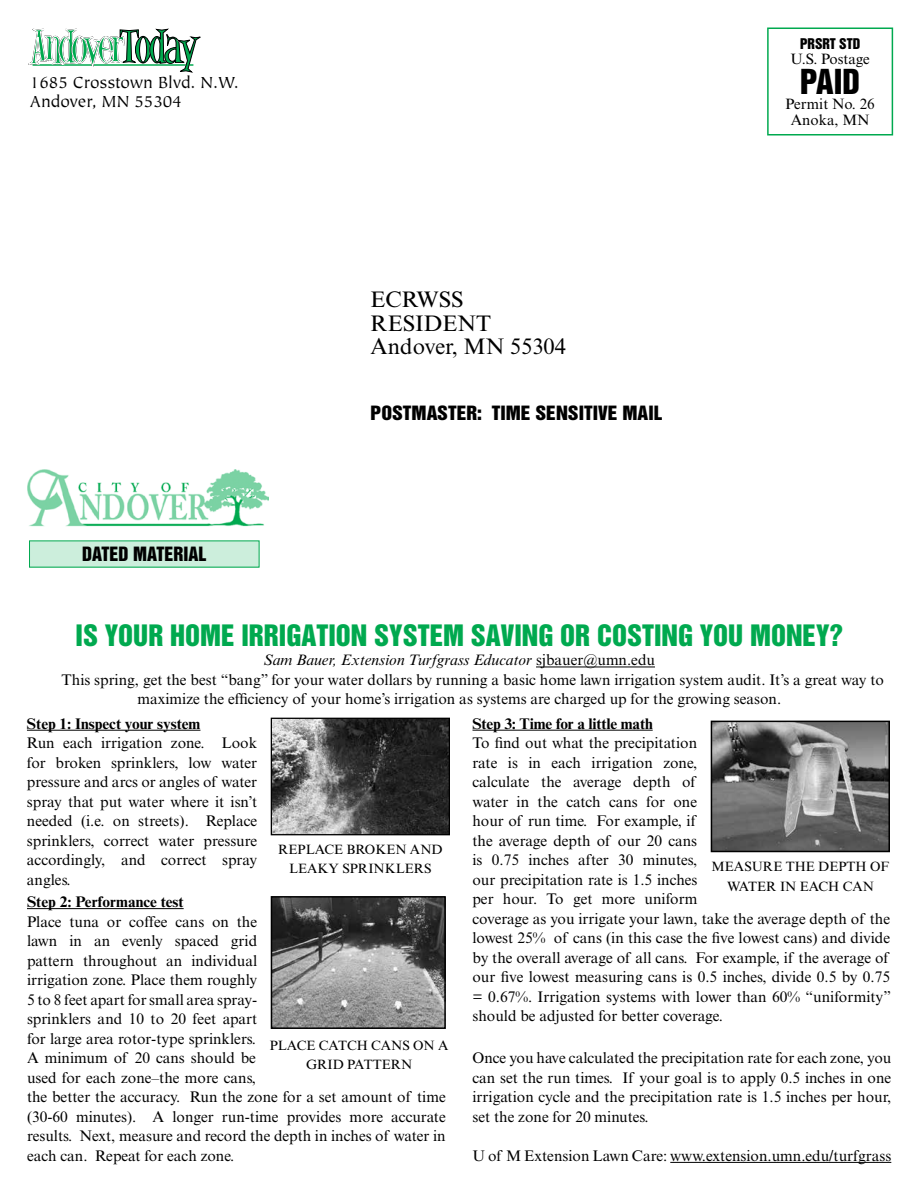
<style>
.page{position:relative;width:918px;height:1188px;background:#fff}
.page>*{position:absolute;margin:0;border:0;box-sizing:border-box;transform-origin:0 0}
.t1{font:31.5px "Helvetica Inserat LT Std";color:#000}
.t2{font:27px "Helvetica Inserat LT Std";color:#00a94f}
.t3{font:22.5px/23.7px "Times New Roman MT Std";color:#000}
.t4{font:18px/19.5px "Tiepolo Std";color:#000}
.t5{font:18px "Helvetica Inserat LT Std";color:#000;scale:1.08 1}
.t6{font:18px "Helvetica Inserat LT Std";color:#000}
.t7{font:15.3px/19.5px "Times New Roman MT Std";color:#000;text-align:justify}
.t8{font:700 15.3px "Times New Roman MT Std";color:#000}
.t9{font:italic 15.3px "Times New Roman MT Std";color:#000}
.t10{font:15px/15.8px "Times New Roman MT Std";color:#000;text-align:center}
.t11{font:13.5px "Times New Roman MT Std";color:#000}
.t12{font:13.5px "Helvetica Inserat LT Std";color:#000}
.s1{font-style:normal}
</style>
<div class="page">
<hr style="left:27px;top:730px;width:173px;height:1px;background:#000">
<div style="left:30px;top:541px;width:229px;height:26px;background:#cceedc"></div>
<div style="left:767px;top:28px;width:126px;height:108px;border:2px solid #00a94f"></div>
<img style="left:27px;top:470px;width:242px;height:57px">
<svg style="left:28px;top:29px;width:173px;height:44px"></svg>
<hr style="left:670px;top:1162px;width:221px;height:1px;background:#000">
<hr style="left:536px;top:667px;width:119px;height:1px;background:#000">
<img style="left:273px;top:720px;width:175px;height:113px">
<div style="left:271px;top:718px;width:179px;height:117px;border:1px solid #000"></div>
<hr style="left:27px;top:908px;width:157px;height:1px;background:#000">
<img style="left:274px;top:899px;width:169px;height:127px">
<div style="left:271px;top:896px;width:175px;height:133px;border:2px solid #000"></div>
<hr style="left:472px;top:730px;width:181px;height:1px;background:#000">
<img style="left:714px;top:724px;width:173px;height:125px">
<div style="left:711px;top:721px;width:179px;height:131px;border:2px solid #000"></div>
<p class="t4" style="left:30px;top:73px;width:210px">1685 Crosstown Blvd. N.W.<br>Andover, MN 55304</p>
<p class="t6" style="left:82px;top:543px;width:125px">DATED MATERIAL</p>
<h3 class="t3" style="left:371px;top:288px;width:197px">ECRWSS<br>RESIDENT<br>Andover, MN 55304</h3>
<p class="t5" style="left:371px;top:403px;width:123px">POSTMASTER: TIME</p>
<p class="t5" style="left:536px;top:403px;width:119px">SENSITIVE MAIL</p>
<p class="t12" style="left:800px;top:35px;width:9px">PRSRT</p>
<p class="t12" style="left:839px;top:35px;width:8px">STD</p>
<p class="t10" style="left:790px;top:51px;width:81px">U.S. Postage</p>
<h1 class="t1" style="left:800px;top:62px;width:59px">PAID</h1>
<p class="t10" style="left:786px;top:96px;width:91px">Permit No. 26<br>Anoka, MN</p>
<h2 class="t2" style="left:76px;top:619px;width:425px">IS YOUR HOME IRRIGATION SYSTEM SAVING</h2>
<h2 class="t2" style="left:560px;top:619px;width:284px">OR COSTING YOU MONEY?</h2>
<p class="t9" style="left:264px;top:652px;width:393px">Sam Bauer, Extension Turfgrass Educator <span class="s1">sjbauer@umn.edu</span></p>
<p class="t7" style="left:62px;top:670px;width:824px">This spring, get the best “bang” for your water dollars by running a basic home lawn irrigation system audit. It’s a great way to</p>
<p class="t7" style="left:137px;top:689px;width:645px">maximize the efficiency of your home’s irrigation as systems are charged up for the growing season.</p>
<p class="t8" style="left:27px;top:714px;width:175px">Step 1: Inspect your system</p>
<p class="t7" style="left:27px;top:733px;width:232px">Run each irrigation zone. Look for broken sprinklers, low water pressure and arcs or angles of water spray that put water where it isn’t needed (i.e. on streets). Replace sprinklers, correct water pressure accordingly, and correct spray angles.</p>
<p class="t11" style="left:278px;top:842px;width:21px">Replace</p>
<p class="t11" style="left:347px;top:842px;width:11px">broken</p>
<p class="t11" style="left:410px;top:842px;width:12px">and</p>
<p class="t11" style="left:289px;top:861px;width:11px">leaky</p>
<p class="t11" style="left:342px;top:861px;width:10px">sprinklers</p>
<p class="t8" style="left:27px;top:892px;width:158px">Step 2: Performance test</p>
<p class="t7" style="left:27px;top:912px;width:420px;text-align:left">Place tuna or coffee cans on the<br>lawn in an evenly spaced grid<br>pattern throughout an individual<br>irrigation zone. Place them roughly<br>5 to 8 feet apart for small area spray-<br>sprinklers and 10 to 20 feet apart<br>for large area rotor-type sprinklers.<br>A minimum of 20 cans should be<br>used for each zone–the more cans,<br>the better the accuracy. Run the zone for a set amount of time (30-60 minutes). A longer run-time provides more accurate results. Next, measure and record the depth in inches of water in each can. Repeat for each zone.</p>
<p class="t11" style="left:270px;top:1037px;width:19px">Place</p>
<p class="t11" style="left:319px;top:1037px;width:11px">catch</p>
<p class="t11" style="left:371px;top:1037px;width:11px">cans</p>
<p class="t11" style="left:413px;top:1037px;width:33px">on a</p>
<p class="t11" style="left:306px;top:1057px;width:11px">grid</p>
<p class="t11" style="left:347px;top:1057px;width:11px">pattern</p>
<p class="t8" style="left:472px;top:714px;width:182px">Step 3: Time for a little math</p>
<p class="t7" style="left:472px;top:733px;width:420px;text-align:left">To find out what the precipitation<br>rate is in each irrigation zone,<br>calculate the average depth of<br>water in the catch cans for one<br>hour of run time. For example, if<br>the average depth of our 20 cans<br>is 0.75 inches after 30 minutes,<br>our precipitation rate is 1.5 inches<br>per hour. To get more uniform<br>coverage as you irrigate your lawn, take the average depth of the lowest 25% of cans (in this case the five lowest cans) and divide by the overall average of all cans. For example, if the average of our five lowest measuring cans is 0.5 inches, divide 0.5 by 0.75 = 0.67%. Irrigation systems with lower than 60% “uniformity” should be adjusted for better coverage.</p>
<p class="t11" style="left:712px;top:859px;width:24px">Measure</p>
<p class="t11" style="left:786px;top:859px;width:11px">the</p>
<p class="t11" style="left:818px;top:859px;width:11px">depth</p>
<p class="t11" style="left:870px;top:859px;width:11px">of</p>
<p class="t11" style="left:727px;top:879px;width:11px">water</p>
<p class="t11" style="left:780px;top:879px;width:31px">in each</p>
<p class="t11" style="left:843px;top:879px;width:12px">can</p>
<p class="t7" style="left:472px;top:1048px;width:420px">Once you have calculated the precipitation rate for each zone, you can set the run times. If your goal is to apply 0.5 inches in one irrigation cycle and the precipitation rate is 1.5 inches per hour, set the zone for 20 minutes.</p>
<p class="t7" style="left:472px;top:1146px;width:420px">U of M Extension Lawn Care: www.extension.umn.edu/turfgrass</p>
</div>
